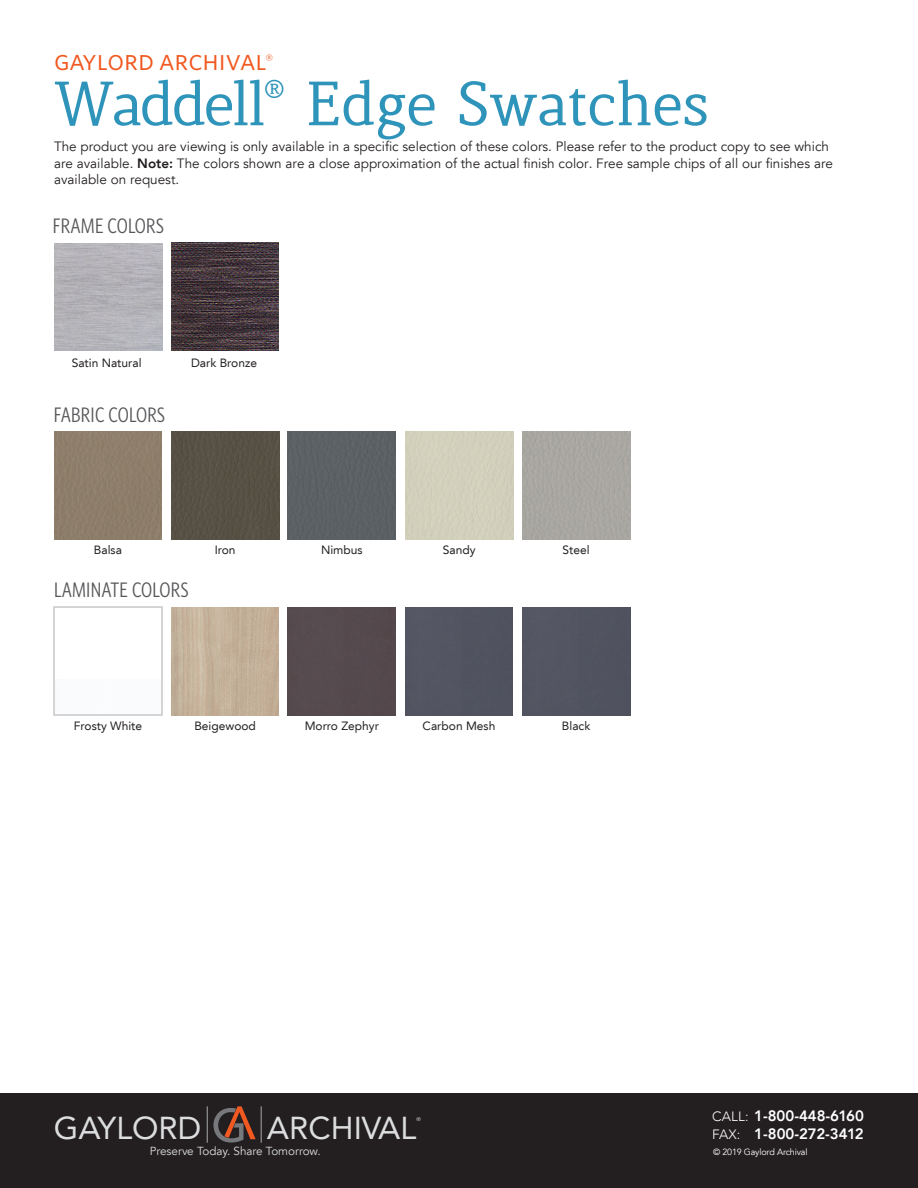
<style>
.page{position:relative;width:918px;height:1188px;background:#fff}
.page>*{position:absolute;margin:0;border:0;box-sizing:border-box;transform-origin:0 0}
.t1{font:60px "Lenga";color:#2f94ba}
.t2{font:31.65px "Avenir LT";color:#dcdddf}
.t3{font:29.4px "Whitney Book SC";color:#f15921}
.t4{font:21px "Whitney Condensed";letter-spacing:.01em;color:#57585a}
.t5{font:800 15px/18px "Avenir LT";color:#fff}
.t6{font:13.5px/16.5px "Avenir LT";color:#231f20}
.t7{font:12px "Avenir LT";color:#231f20}
.t8{font:11.7px "Avenir LT";color:#dcdddf}
.t9{font:9px "Avenir LT";letter-spacing:-.02em;color:#fff}
.t10{font:5.4px "Avenir LT";color:#dcdddf}
.s1{font-weight:800}
.s2{font-weight:300;font-size:13.5px}
</style>
<div class="page">
<div style="left:0;top:1094px;width:918px;height:94px;background:#231f20"></div>
<svg style="left:213px;top:1106px;width:43px;height:37px"></svg>
<hr style="left:207px;top:1106px;width:1px;height:37px;background:#a8a9ad">
<hr style="left:261px;top:1106px;width:1px;height:37px;background:#a8a9ad">
<img style="left:54px;top:244px;width:108px;height:107px">
<img style="left:171px;top:243px;width:107px;height:108px">
<div style="left:54px;top:431px;width:108px;height:108px;background:#8d7e6b"></div>
<div style="left:288px;top:431px;width:108px;height:108px;background:#5c6165"></div>
<img style="left:171px;top:607px;width:107px;height:108px">
<div style="left:53px;top:606px;width:110px;height:110px;border:2px solid #c7c8ca"></div>
<div style="left:288px;top:607px;width:108px;height:108px;background:#564a4e"></div>
<div style="left:522px;top:607px;width:108px;height:108px;background:#525461"></div>
<div style="left:405px;top:607px;width:108px;height:108px;background:#525461"></div>
<div style="left:405px;top:431px;width:108px;height:108px;background:#d2d0bb"></div>
<div style="left:171px;top:431px;width:108px;height:108px;background:#575145"></div>
<div style="left:522px;top:431px;width:108px;height:108px;background:#a9a6a1"></div>
<h3 class="t3" style="left:54px;top:43px;width:221px">gaylord archival<sup>®</sup></h3>
<h1 class="t1" style="left:54px;top:75px;width:656px">Waddell<sup>®</sup> Edge Swatches</h1>
<p class="t6" style="left:54px;top:139px;width:781px">The product you are viewing is only available in a specific selection of these colors. Please refer to the product copy to see which are available. <span class="s1">Note:</span> The colors shown are a close approximation of the actual finish color. Free sample chips of all our finishes are available on request.</p>
<h3 class="t4" style="left:53px;top:214px;width:113px">FRAME COLORS</h3>
<p class="t7" style="left:72px;top:355px;width:71px">Satin Natural</p>
<p class="t7" style="left:191px;top:355px;width:68px">Dark Bronze</p>
<h3 class="t4" style="left:54px;top:403px;width:113px">FABRIC COLORS</h3>
<p class="t7" style="left:94px;top:543px;width:30px">Balsa</p>
<p class="t7" style="left:215px;top:543px;width:22px">Iron</p>
<p class="t7" style="left:321px;top:543px;width:43px">Nimbus</p>
<h3 class="t4" style="left:54px;top:578px;width:136px">LAMINATE COLORS</h3>
<p class="t7" style="left:443px;top:543px;width:34px">Sandy</p>
<p class="t7" style="left:563px;top:543px;width:29px">Steel</p>
<p class="t7" style="left:74px;top:719px;width:70px">Frosty White</p>
<p class="t7" style="left:194px;top:719px;width:63px">Beigewood</p>
<p class="t7" style="left:305px;top:719px;width:76px">Morro Zephyr</p>
<p class="t7" style="left:423px;top:719px;width:74px">Carbon Mesh</p>
<p class="t7" style="left:562px;top:719px;width:30px">Black</p>
<h2 class="t2" style="left:54px;top:1110px;width:149px">GAYLORD</h2>
<h2 class="t2" style="left:267px;top:1110px;width:151px">ARCHIVAL</h2>
<p class="t10" style="left:416px;top:1115px;width:6px">®</p>
<p class="t8" style="left:150px;top:1144px;width:172px">Preserve Today. Share Tomorrow.</p>
<p class="t5" style="left:712px;top:1107px;width:153px"><span class="s2">CALL:</span> 1-800-448-6160<br><span class="s2">FAX:</span> 1-800-272-3412</p>
<p class="t9" style="left:713px;top:1147px;width:96px">© 2019 Gaylord Archival</p>
</div>
